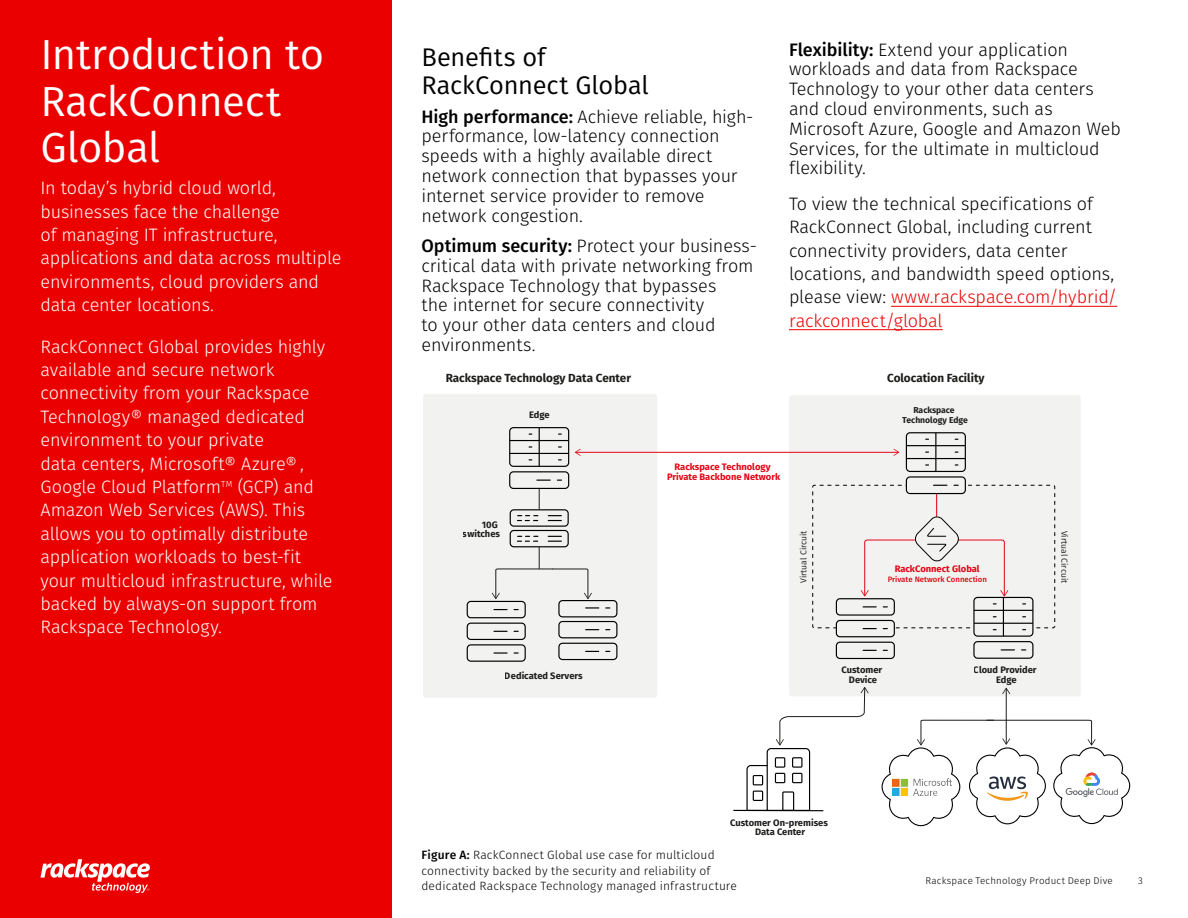
<style>
.page{position:relative;width:1188px;height:918px;background:#fff}
.page>*{position:absolute;margin:0;border:0;box-sizing:border-box;transform-origin:0 0}
.t1{font:42px/46.2px "Fira Sans";letter-spacing:-.01em;color:#fff}
.t2{font:25.5px/28px "Fira Sans";letter-spacing:-.005em;color:#000}
.t3{font:300 18px/19.8px "Fira Sans";letter-spacing:-.01em;color:#000}
.t4{font:300 18px/23.4px "Fira Sans";letter-spacing:-.01em;color:#fff}
.t5{font:300 12px/15.6px "Fira Sans";letter-spacing:.015em;color:#000}
.t6{font:700 11.7px "Fira Sans";color:#1d1d1b}
.t7{font:300 9.75px "Fira Sans";letter-spacing:.02em;color:#000}
.t8{font:700 9.3px/9.3px "Fira Sans";color:#1d1d1b;text-align:center}
.t9{font:700 9.3px/9.3px "Fira Sans";color:#e20613;text-align:center}
.t10{font:8.55px "Fira Sans";color:#1d1d1b}
.t11{font:700 8.55px/9.4px "Fira Sans";color:#1d1d1b;text-align:center}
.t12{font:500 7.8px "Fira Sans";color:#e20613}
.s1{font-weight:500}
.s2{color:#eb0000}
</style>
<div class="page">
<div style="left:0;top:0;width:392px;height:918px;background:#eb0000"></div>
<div style="left:789px;top:395px;width:292px;height:301px;background:#f2f2f1"></div>
<hr style="left:1006px;top:689px;width:1px;height:31px;background:#1d1d1b">
<svg style="left:1002px;top:688px;width:8px;height:6px"></svg>
<div style="left:423px;top:394px;width:234px;height:303px;background:#f2f2f1"></div>
<svg style="left:537px;top:480px;width:13px;height:1px"></svg>
<div style="left:509px;top:471px;width:60px;height:18px;border:1px solid #000;border-radius:4px"></div>
<div style="left:509px;top:427px;width:60px;height:40px;border:1px solid #000;border-radius:4px"></div>
<hr style="left:539px;top:428px;width:1px;height:38px;background:#000">
<hr style="left:510px;top:453px;width:59px;height:1px;background:#000">
<hr style="left:510px;top:440px;width:59px;height:1px;background:#000">
<svg style="left:494px;top:652px;width:13px;height:2px"></svg>
<div style="left:467px;top:644px;width:59px;height:18px;border:1px solid #000;border-radius:4px"></div>
<svg style="left:494px;top:631px;width:13px;height:1px"></svg>
<div style="left:467px;top:623px;width:59px;height:17px;border:1px solid #000;border-radius:4px"></div>
<svg style="left:494px;top:609px;width:13px;height:1px"></svg>
<div style="left:467px;top:601px;width:59px;height:17px;border:1px solid #000;border-radius:4px"></div>
<svg style="left:539px;top:488px;width:1px;height:21px"></svg>
<svg style="left:586px;top:651px;width:13px;height:1px"></svg>
<div style="left:558px;top:643px;width:59px;height:17px;border:1px solid #000;border-radius:4px"></div>
<svg style="left:586px;top:629px;width:13px;height:1px"></svg>
<div style="left:558px;top:621px;width:59px;height:17px;border:1px solid #000;border-radius:4px"></div>
<svg style="left:586px;top:607px;width:13px;height:2px"></svg>
<div style="left:558px;top:600px;width:59px;height:17px;border:1px solid #000;border-radius:4px"></div>
<div style="left:510px;top:509px;width:59px;height:18px;border:1px solid #000;border-radius:4px"></div>
<svg style="left:548px;top:515px;width:13px;height:6px"></svg>
<svg style="left:517px;top:515px;width:21px;height:6px"></svg>
<div style="left:510px;top:530px;width:59px;height:17px;border:1px solid #000;border-radius:4px"></div>
<svg style="left:492px;top:536px;width:100px;height:63px"></svg>
<div style="left:906px;top:479px;width:59px;height:12px;background:#f2f2f1"></div>
<div style="left:906px;top:476px;width:60px;height:18px;border:1px solid #000;border-radius:4px"></div>
<div style="left:906px;top:432px;width:60px;height:40px;border:1px solid #000;border-radius:4px"></div>
<hr style="left:935px;top:433px;width:1px;height:38px;background:#000">
<hr style="left:906px;top:458px;width:59px;height:1px;background:#000">
<hr style="left:906px;top:445px;width:59px;height:1px;background:#000">
<div style="left:837px;top:623px;width:54px;height:13px;background:#f2f2f1"></div>
<svg style="left:863px;top:650px;width:13px;height:1px"></svg>
<div style="left:836px;top:642px;width:59px;height:17px;border:1px solid #000;border-radius:4px"></div>
<div style="left:836px;top:620px;width:59px;height:17px;border:1px solid #000;border-radius:4px"></div>
<div style="left:974px;top:622px;width:59px;height:13px;background:#f2f2f1"></div>
<svg style="left:1001px;top:649px;width:13px;height:2px"></svg>
<div style="left:973px;top:641px;width:60px;height:18px;border:1px solid #000;border-radius:4px"></div>
<div style="left:973px;top:597px;width:60px;height:40px;border:1px solid #000;border-radius:4px"></div>
<hr style="left:1003px;top:597px;width:1px;height:39px;background:#000">
<hr style="left:576px;top:452px;width:322px;height:1px;background:#e20613">
<svg style="left:894px;top:449px;width:5px;height:7px"></svg>
<svg style="left:575px;top:449px;width:6px;height:7px"></svg>
<hr style="left:733px;top:810px;width:90px;height:1px;background:#000">
<svg style="left:746px;top:687px;width:123px;height:125px"></svg>
<svg style="left:881px;top:719px;width:250px;height:108px"></svg>
<svg style="left:812px;top:485px;width:243px;height:145px"></svg>
<hr style="left:891px;top:306px;width:226px;height:1px;background:#eb0000">
<hr style="left:789px;top:329px;width:154px;height:1px;background:#eb0000">
<svg style="left:40px;top:859px;width:110px;height:34px"></svg>
<h1 class="t1" style="left:40px;top:31px;width:285px">Introduction to<br>RackConnect<br>Global</h1>
<p class="t4" style="left:40px;top:176px;width:303px">In today’s hybrid cloud world, businesses face the challenge<br>of managing IT infrastructure, applications and data across multiple environments, cloud providers and data center locations.</p>
<p class="t4" style="left:40px;top:335px;width:294px">RackConnect Global provides highly available and secure network connectivity from your Rackspace<br>Technology® managed dedicated environment to your private<br>data centers, Microsoft® Azure® ,<br>Google Cloud Platform<sup>TM</sup> (GCP) and<br>Amazon Web Services (AWS). This allows you to optimally distribute application workloads to best-fit your multicloud infrastructure, while backed by always-on support from<br>Rackspace Technology.</p>
<h2 class="t2" style="left:422px;top:42px;width:229px">Benefits of<br>RackConnect Global</h2>
<p class="t3" style="left:422px;top:106px;width:333px"><span class="s1">High performance:</span> Achieve reliable, high&shy;performance, low-latency connection speeds with a highly available direct network connection that bypasses your internet service provider to remove network congestion.</p>
<p class="t3" style="left:422px;top:236px;width:337px"><span class="s1">Optimum security:</span> Protect your business&shy;critical data with private networking from Rackspace Technology that bypasses<br>the internet for secure connectivity<br>to your other data centers and cloud environments.</p>
<p class="t3" style="left:789px;top:39px;width:333px"><span class="s1">Flexibility:</span> Extend your application workloads and data from Rackspace Technology to your other data centers and cloud environments, such as Microsoft Azure, Google and Amazon Web Services, for the ultimate in multicloud flexibility.</p>
<p class="t3" style="left:789px;top:192px;width:330px;line-height:23.4px">To view the technical specifications of RackConnect Global, including current connectivity providers, data center locations, and bandwidth speed options, please view: <span class="s2">www.rackspace.com/hybrid/ rackconnect/global</span></p>
<p class="t6" style="left:446px;top:368px;width:187px">Rackspace Technology Data Center</p>
<p class="t6" style="left:887px;top:368px;width:99px">Colocation Facility</p>
<p class="t8" style="left:529px;top:410px;width:22px">Edge</p>
<p class="t8" style="left:463px;top:519px;width:39px;text-align:right">10G switches</p>
<p class="t8" style="left:505px;top:670px;width:79px">Dedicated Servers</p>
<p class="t9" style="left:667px;top:462px;width:115px">Rackspace Technology<br>Private Backbone Network</p>
<p class="t11" style="left:902px;top:405px;width:67px">Rackspace<br>Technology Edge</p>
<p class="t10" style="left:797px;top:583px;width:54px;rotate:-90deg">Virtual Circuit</p>
<p class="t10" style="left:1071px;top:531px;width:54px;rotate:90deg">Virtual Circuit</p>
<p class="t9" style="left:895px;top:564px;width:87px">RackConnect Global</p>
<p class="t12" style="left:887px;top:573px;width:101px">Private Network Connection</p>
<p class="t8" style="left:842px;top:665px;width:42px">Customer<br>Device</p>
<p class="t8" style="left:974px;top:665px;width:64px">Cloud Provider<br>Edge</p>
<p class="t8" style="left:730px;top:817px;width:99px">Customer On-premises<br>Data Center</p>
<p class="t5" style="left:422px;top:847px;width:317px"><span class="s1">Figure A:</span> RackConnect Global use case for multicloud connectivity backed by the security and reliability of dedicated Rackspace Technology managed infrastructure</p>
<p class="t7" style="left:926px;top:874px;width:189px">Rackspace Technology Product Deep Dive</p>
<p class="t7" style="left:1138px;top:874px;width:6px">3</p>
</div>
